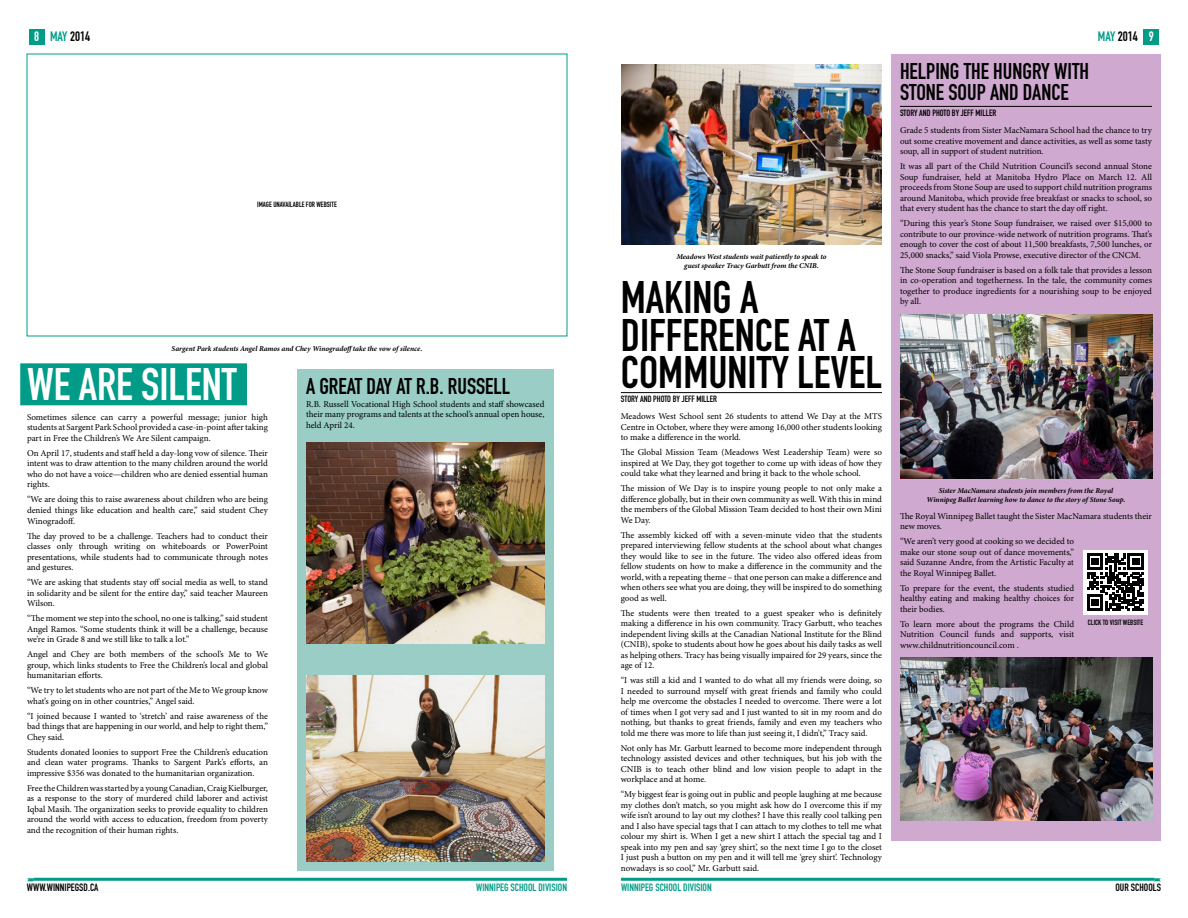
<style>
.page{position:relative;width:1188px;height:918px;background:#fff}
.page>*{position:absolute;margin:0;border:0;box-sizing:border-box;transform-origin:0 0}
.t1{font:45px/37.5px "DIN Engschrift Std";color:#000}
.t2{font:45px "DIN Engschrift Std";color:#fff}
.t3{font:22.5px/21px "DIN Engschrift Std";color:#000}
.t4{font:13.5px "DIN Engschrift Std";color:#000}
.t5{font:13.5px "DIN Engschrift Std";color:#fff}
.t6{font:10.5px "DIN Engschrift Std";color:#009c88}
.t7{font:10.5px "DIN Engschrift Std";color:#000}
.t8{font:9px/10.5px "Minion Pro";color:#000;text-align:justify}
.t9{font:9px "DIN Engschrift Std";color:#000}
.t10{font:italic 700 7.5px/9px "Minion Pro";letter-spacing:-.005em;color:#000;text-align:center}
.t11{font:7.5px "DIN Engschrift Std";color:#000}
.s1{color:#009c88}
.s2{color:#fff}
</style>
<div class="page">
<svg style="left:1155px;top:878px;width:6px;height:3px"></svg>
<div style="left:20px;top:363px;width:227px;height:42px;background:#009c88"></div>
<div style="left:297px;top:369px;width:257px;height:502px;background:#99cdc6"></div>
<img style="left:306px;top:676px;width:239px;height:186px">
<img style="left:306px;top:443px;width:239px;height:201px">
<div style="left:891px;top:54px;width:270px;height:786px;background:#cfa9d0"></div>
<hr style="left:900px;top:106px;width:252px;height:1px;background:#000">
<img style="left:900px;top:658px;width:252px;height:162px">
<img style="left:900px;top:314px;width:252px;height:164px">
<hr style="left:621px;top:392px;width:261px;height:1px;background:#000">
<img style="left:621px;top:65px;width:261px;height:180px">
<div style="left:1083px;top:550px;width:65px;height:65px;background:#fff"></div>
<svg style="left:1087px;top:554px;width:57px;height:56px"></svg>
<div style="left:29px;top:29px;width:15px;height:15px;background:#009c88"></div>
<div style="left:1144px;top:29px;width:15px;height:15px;background:#009c88"></div>
<hr style="left:621px;top:878px;width:534px;height:3px;background:#009c88">
<svg style="left:27px;top:878px;width:6px;height:3px"></svg>
<hr style="left:33px;top:878px;width:534px;height:3px;background:#009c88">
<h3 class="t5" style="left:34px;top:29px;width:7px">8</h3>
<h3 class="t4" style="left:50px;top:29px;width:42px"><span class="s1">MAY</span> 2014</h3>
<h3 class="t4" style="left:1098px;top:29px;width:58px"><span class="s1">MAY</span> 2014 <span class="s2">9</span></h3>
<p class="t11" style="left:257px;top:200px;width:81px">IMAGE UNAVAILABLE FOR WEBSITE</p>
<p class="t10" style="left:172px;top:344px;width:252px">Sargent Park students Angel Ramos and Chey Winogradoff take the vow of silence.</p>
<h2 class="t3" style="left:306px;top:376px;width:206px">A GREAT DAY AT R.B. RUSSELL</h2>
<p class="t8" style="left:306px;top:399px;width:240px">R.B. Russell Vocational High School students and staff showcased their many programs and talents at the school’s annual open house, held April 24.</p>
<h1 class="t2" style="left:27px;top:358px;width:211px">WE ARE SILENT</h1>
<p class="t8" style="left:27px;top:412px;width:242px">Sometimes silence can carry a powerful message; junior high students at Sargent Park School provided a case-in-point after taking part in Free the Children’s We Are Silent campaign.</p>
<p class="t8" style="left:27px;top:448px;width:242px">On April 17, students and staff held a day-long vow of silence. Their intent was to draw attention to the many children around the world who do not have a voice—children who are denied essential human rights.</p>
<p class="t8" style="left:27px;top:494px;width:243px">“We are doing this to raise awareness about children who are being denied things like education and health care,” said student Chey Winogradoff.</p>
<p class="t8" style="left:27px;top:530px;width:242px">The day proved to be a challenge. Teachers had to conduct their classes only through writing on whiteboards or PowerPoint presentations, while students had to communicate through notes and gestures.</p>
<p class="t8" style="left:27px;top:577px;width:243px">“We are asking that students stay off social media as well, to stand in solidarity and be silent for the entire day,” said teacher Maureen Wilson.</p>
<p class="t8" style="left:27px;top:613px;width:242px">“The moment we step into the school, no one is talking,” said student Angel Ramos. “Some students think it will be a challenge, because we’re in Grade 8 and we still like to talk a lot.”</p>
<p class="t8" style="left:27px;top:649px;width:242px">Angel and Chey are both members of the school’s Me to We group, which links students to Free the Children’s local and global humanitarian efforts.</p>
<p class="t8" style="left:27px;top:685px;width:242px">“We try to let students who are not part of the Me to We group know what’s going on in other countries,” Angel said.</p>
<p class="t8" style="left:27px;top:710px;width:242px">“I joined because I wanted to ‘stretch’ and raise awareness of the bad things that are happening in our world, and help to right them,” Chey said.</p>
<p class="t8" style="left:27px;top:746px;width:243px">Students donated loonies to support Free the Children’s education and clean water programs. Thanks to Sargent Park’s efforts, an impressive $356 was donated to the humanitarian organization.</p>
<p class="t8" style="left:27px;top:782px;width:243px">Free the Children was started by a young Canadian, Craig Kielburger, as a response to the story of murdered child laborer and activist Iqbal Masih. The organization seeks to provide equality to children around the world with access to education, freedom from poverty and the recognition of their human rights.</p>
<p class="t10" style="left:676px;top:252px;width:152px">Meadows West students wait patiently to speak to guest speaker Tracy Garbutt from the CNIB.</p>
<h1 class="t1" style="left:621px;top:279px;width:263px">MAKING A<br>DIFFERENCE AT A<br>COMMUNITY LEVEL</h1>
<p class="t9" style="left:621px;top:394px;width:98px">STORY AND PHOTO BY JEFF MILLER</p>
<p class="t8" style="left:621px;top:411px;width:263px">Meadows West School sent 26 students to attend We Day at the MTS Centre in October, where they were among 16,000 other students looking to make a difference in the world.</p>
<p class="t8" style="left:621px;top:447px;width:263px">The Global Mission Team (Meadows West Leadership Team) were so inspired at We Day, they got together to come up with ideas of how they could take what they learned and bring it back to the whole school.</p>
<p class="t8" style="left:621px;top:483px;width:263px">The mission of We Day is to inspire young people to not only make a difference globally, but in their own community as well. With this in mind the members of the Global Mission Team decided to host their own Mini We Day.</p>
<p class="t8" style="left:621px;top:530px;width:263px">The assembly kicked off with a seven-minute video that the students prepared interviewing fellow students at the school about what changes they would like to see in the future. The video also offered ideas from fellow students on how to make a difference in the community and the world, with a repeating theme – that one person can make a difference and when others see what you are doing, they will be inspired to do something good as well.</p>
<p class="t8" style="left:621px;top:608px;width:263px">The students were then treated to a guest speaker who is definitely making a difference in his own community. Tracy Garbutt, who teaches independent living skills at the Canadian National Institute for the Blind (CNIB), spoke to students about how he goes about his daily tasks as well as helping others. Tracy has being visually impaired for 29 years, since the age of 12.</p>
<p class="t8" style="left:621px;top:675px;width:263px">“I was still a kid and I wanted to do what all my friends were doing, so I needed to surround myself with great friends and family who could help me overcome the obstacles I needed to overcome. There were a lot of times when I got very sad and I just wanted to sit in my room and do nothing, but thanks to great friends, family and even my teachers who told me there was more to life than just seeing it, I didn’t,” Tracy said.</p>
<p class="t8" style="left:621px;top:743px;width:263px">Not only has Mr. Garbutt learned to become more independent through technology assisted devices and other techniques, but his job with the CNIB is to teach other blind and low vision people to adapt in the workplace and at home.</p>
<p class="t8" style="left:621px;top:789px;width:263px">“My biggest fear is going out in public and people laughing at me because my clothes don’t match, so you might ask how do I overcome this if my wife isn’t around to lay out my clothes? I have this really cool talking pen and I also have special tags that I can attach to my clothes to tell me what colour my shirt is. When I get a new shirt I attach the special tag and I speak into my pen and say ‘grey shirt’, so the next time I go to the closet I just push a button on my pen and it will tell me ‘grey shirt’. Technology nowadays is so cool,” Mr. Garbutt said.</p>
<h2 class="t3" style="left:900px;top:61px;width:191px">HELPING THE HUNGRY WITH<br>STONE SOUP AND DANCE</h2>
<p class="t9" style="left:900px;top:107px;width:98px">STORY AND PHOTO BY JEFF MILLER</p>
<p class="t8" style="left:900px;top:125px;width:253px">Grade 5 students from Sister MacNamara School had the chance to try out some creative movement and dance activities, as well as some tasty soup, all in support of student nutrition.</p>
<p class="t8" style="left:900px;top:161px;width:254px">It was all part of the Child Nutrition Council’s second annual Stone Soup fundraiser, held at Manitoba Hydro Place on March 12. All proceeds from Stone Soup are used to support child nutrition programs around Manitoba, which provide free breakfast or snacks to school, so that every student has the chance to start the day off right.</p>
<p class="t8" style="left:900px;top:218px;width:254px">“During this year’s Stone Soup fundraiser, we raised over $15,000 to contribute to our province-wide network of nutrition programs. That’s enough to cover the cost of about 11,500 breakfasts, 7,500 lunches, or 25,000 snacks,” said Viola Prowse, executive director of the CNCM.</p>
<p class="t8" style="left:900px;top:264px;width:253px">The Stone Soup fundraiser is based on a folk tale that provides a lesson in co-operation and togetherness. In the tale, the community comes together to produce ingredients for a nourishing soup to be enjoyed by all.</p>
<p class="t10" style="left:927px;top:486px;width:200px">Sister MacNamara students join members from the Royal<br>Winnipeg Ballet learning how to dance to the story of Stone Soup.</p>
<p class="t8" style="left:900px;top:510px;width:254px">The Royal Winnipeg Ballet taught the Sister MacNamara students their new moves.</p>
<p class="t8" style="left:900px;top:536px;width:176px">“We aren’t very good at cooking so we decided to make our stone soup out of dance movements,” said Suzanne Andre, from the Artistic Faculty at the Royal Winnipeg Ballet.</p>
<p class="t8" style="left:900px;top:583px;width:176px">To prepare for the event, the students studied healthy eating and making healthy choices for their bodies.</p>
<p class="t8" style="left:900px;top:619px;width:176px">To learn more about the programs the Child Nutrition Council funds and supports, visit www.childnutritioncouncil.com .</p>
<p class="t11" style="left:1088px;top:618px;width:57px">CLICK TO VISIT WEBSITE</p>
<p class="t7" style="left:27px;top:881px;width:25px">WWW.WINNIPEGSD</p>
<p class="t7" style="left:88px;top:881px;width:7px">.CA</p>
<p class="t6" style="left:476px;top:881px;width:92px">WINNIPEG SCHOOL DIVISION</p>
<p class="t6" style="left:621px;top:881px;width:92px">WINNIPEG SCHOOL DIVISION</p>
<p class="t7" style="left:1116px;top:881px;width:47px">OUR SCHOOLS</p>
</div>
